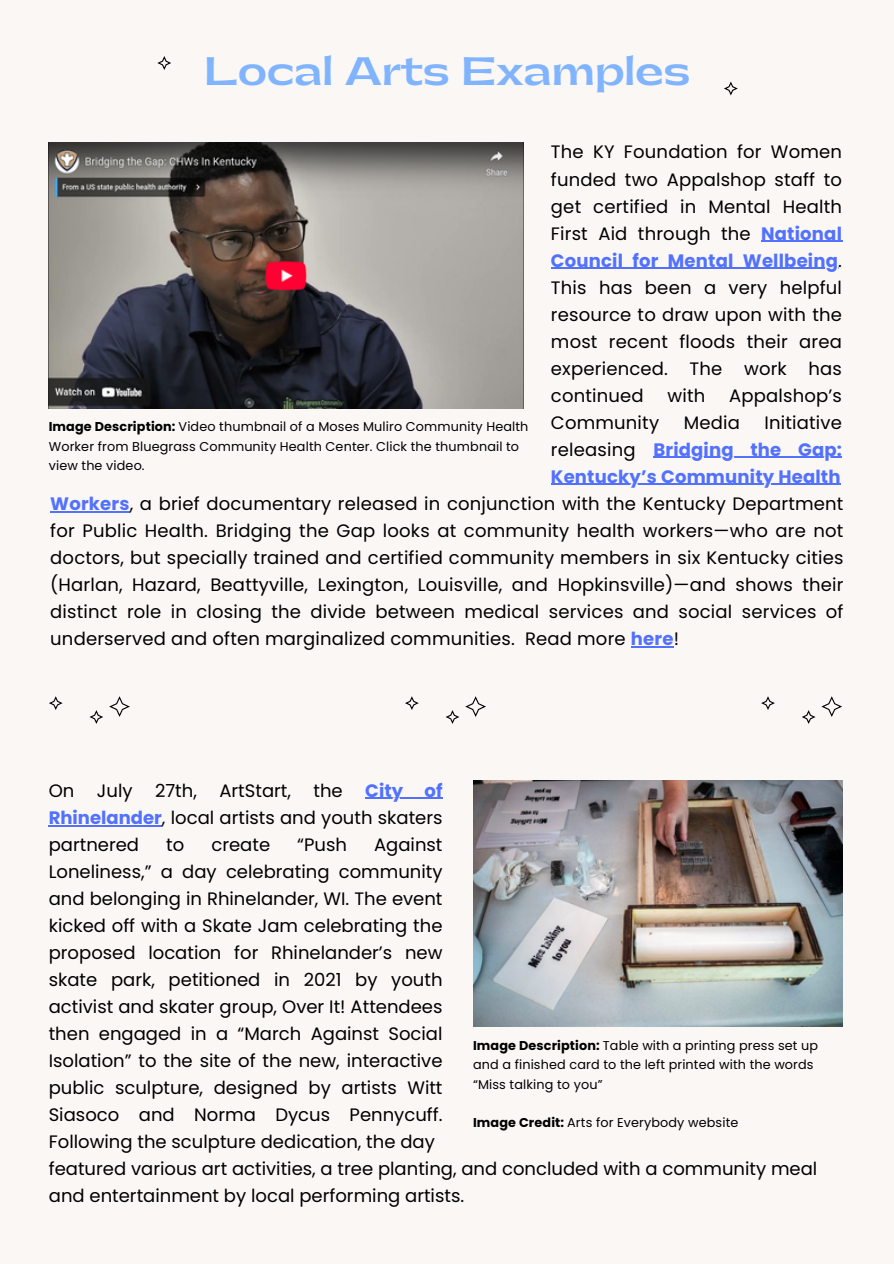
<style>
.page{position:relative;width:894px;height:1264px;background:#fff}
.page>*{position:absolute;margin:0;border:0;box-sizing:border-box;transform-origin:0 0}
.t1{font:700 37.5px "Gatwick";color:#80b4ff}
.t2{font:18px/27px "Poppins";color:#000;text-align:justify}
.t3{font:700 18px "Poppins";letter-spacing:.01em;color:#5271ff}
.t4{font:12.75px/19.2px "Poppins";letter-spacing:.01em;color:#000}
.s1{font-weight:700}
.s2{font-weight:700;color:#5271ff}
</style>
<div class="page">
<div style="left:0;top:0;width:893px;height:1263px;background:#faf7f5"></div>
<svg style="left:724px;top:81px;width:13px;height:14px"></svg>
<svg style="left:157px;top:56px;width:14px;height:13px"></svg>
<svg style="left:109px;top:696px;width:21px;height:21px"></svg>
<svg style="left:89px;top:710px;width:14px;height:13px"></svg>
<svg style="left:49px;top:696px;width:13px;height:13px"></svg>
<hr style="left:761px;top:241px;width:80px;height:1px;background:#5271ff">
<hr style="left:551px;top:268px;width:287px;height:1px;background:#5271ff">
<hr style="left:653px;top:457px;width:188px;height:1px;background:#5271ff">
<hr style="left:551px;top:484px;width:289px;height:1px;background:#5271ff">
<img style="left:49px;top:142px;width:474px;height:267px">
<hr style="left:365px;top:798px;width:77px;height:1px;background:#5271ff">
<hr style="left:49px;top:825px;width:113px;height:1px;background:#5271ff">
<img style="left:473px;top:780px;width:369px;height:246px">
<hr style="left:50px;top:511px;width:80px;height:1px;background:#5271ff">
<hr style="left:630px;top:646px;width:43px;height:1px;background:#5271ff">
<svg style="left:465px;top:696px;width:21px;height:21px"></svg>
<svg style="left:445px;top:710px;width:14px;height:13px"></svg>
<svg style="left:405px;top:696px;width:13px;height:13px"></svg>
<svg style="left:821px;top:696px;width:20px;height:21px"></svg>
<svg style="left:802px;top:710px;width:13px;height:13px"></svg>
<svg style="left:761px;top:696px;width:13px;height:13px"></svg>
<h1 class="t1" style="left:204px;top:53px;width:488px">Local Arts Examples</h1>
<p class="t4" style="left:49px;top:417px;width:481px"><span class="s1">Image Description:</span> Video thumbnail of a Moses Muliro Community Health<br>Worker from Bluegrass Community Health Center. Click the thumbnail to view the video.</p>
<p class="t2" style="left:551px;top:139px;width:292px">The KY Foundation for Women funded two Appalshop staff to get certified in Mental Health First Aid through the <span class="s2">National</span></p>
<h2 class="t2" style="left:551px;top:247px;width:292px"><span class="s2">Council for Mental Wellbeing</span>.<br>This has been a very helpful resource to draw upon with the most recent floods their area experienced. The work has continued</h2>
<h2 class="t2" style="left:667px;top:382px;width:39px">with</h2>
<h2 class="t2" style="left:729px;top:382px;width:114px">Appalshop’s</h2>
<h2 class="t2" style="left:551px;top:409px;width:110px">Community</h2>
<h2 class="t2" style="left:683px;top:409px;width:58px">Media</h2>
<h2 class="t2" style="left:764px;top:409px;width:79px">Initiative</h2>
<h2 class="t2" style="left:551px;top:436px;width:86px">releasing</h2>
<h2 class="t3" style="left:653px;top:437px;width:190px">Bridging the Gap:</h2>
<h2 class="t3" style="left:551px;top:464px;width:291px">Kentucky’s Community Health</h2>
<p class="t2" style="left:50px;top:490px;width:794px"><span class="s2">Workers</span>, a brief documentary released in conjunction with the Kentucky Department for Public Health. Bridging the Gap looks at community health workers—who are not doctors, but specially trained and certified community members in six Kentucky cities (Harlan, Hazard, Beattyville, Lexington, Louisville, and Hopkinsville)—and shows their distinct role in closing the divide between medical services and social services of underserved and often marginalized communities. Read more <span class="s2">here</span>!</p>
<p class="t2" style="left:49px;top:777px;width:395px;text-indent:316px"><span class="s2">City of Rhinelander</span>, local artists and youth skaters partnered</p>
<p class="t2" style="left:49px;top:777px;width:295px">On July 27th, ArtStart, the</p>
<p class="t2" style="left:49px;top:831px;width:395px;text-indent:325px">Against Loneliness,” a day celebrating community and belonging in Rhinelander, WI. The event kicked off with a Skate Jam celebrating the proposed location for Rhinelander’s new skate park, petitioned in 2021 by youth activist and skater group, Over It! Attendees then engaged in a “March Against Social Isolation” to the site of the new, interactive public sculpture, designed by artists Witt Siasoco and Norma Dycus Pennycuff.<br>Following the sculpture dedication, the day</p>
<p class="t2" style="left:166px;top:831px;width:20px">to</p>
<p class="t2" style="left:211px;top:831px;width:60px">create</p>
<p class="t2" style="left:297px;top:831px;width:51px">“Push</p>
<p class="t4" style="left:473px;top:1036px;width:346px"><span class="s1">Image Description:</span> Table with a printing press set up and a finished card to the left printed with the words “Miss talking to you”</p>
<h2 class="t4" style="left:473px;top:1112px;width:267px"><span class="s1">Image Credit:</span> Arts for Everybody website</h2>
<p class="t2" style="left:49px;top:1155px;width:769px">featured various art activities, a tree planting, and concluded with a community meal and entertainment by local performing artists.</p>
</div>
